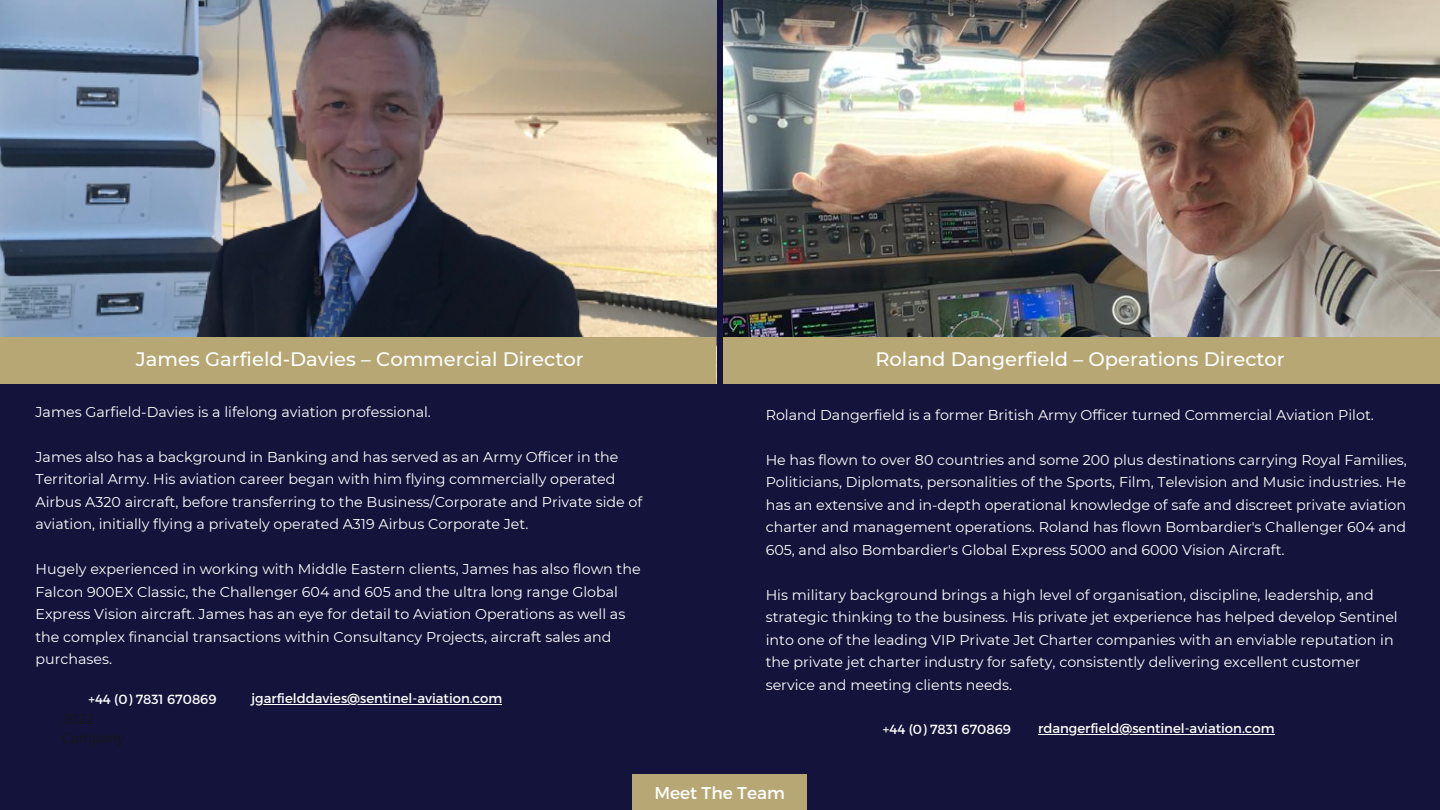
<style>
.page{position:relative;width:1440px;height:810px;background:#13133b}
.page>*{position:absolute;margin:0;border:0;box-sizing:border-box;transform-origin:0 0}
.t1{font:500 19.5px "Montserrat";color:#fff}
.t2{font:17.1px "Montserrat";color:#fff}
.t3{font:14.25px/22.5px "Montserrat";color:#fff}
.t4{font:13.95px "Open Sans";color:#171616}
.t5{font:13.2px "Montserrat";color:#fff}
</style>
<div class="page">
<img style="left:0;top:0;width:717px;height:384px">
<img style="left:723px;top:0;width:717px;height:384px">
<div style="left:633px;top:774px;width:174px;height:36px;background:#b7a775"></div>
<hr style="left:1038px;top:734px;width:236px;height:1px;background:#fff">
<div style="left:0;top:337px;width:716px;height:47px;background:#b7a775"></div>
<div style="left:724px;top:337px;width:716px;height:47px;background:#b7a775"></div>
<hr style="left:251px;top:704px;width:251px;height:1px;background:#fff">
<p class="t1" style="left:136px;top:347px;width:449px">James Garfield-Davies – Commercial Director</p>
<p class="t1" style="left:875px;top:347px;width:411px">Roland Dangerfield – Operations Director</p>
<p class="t3" style="left:36px;top:400px;width:397px">James Garfield-Davies is a lifelong aviation professional.</p>
<p class="t3" style="left:36px;top:445px;width:608px">James also has a background in Banking and has served as an Army Officer in the Territorial Army. His aviation career began with him flying commercially operated Airbus A320 aircraft, before transferring to the Business/Corporate and Private side of aviation, initially flying a privately operated A319 Airbus Corporate Jet.</p>
<p class="t3" style="left:36px;top:558px;width:607px">Hugely experienced in working with Middle Eastern clients, James has also flown the Falcon 900EX Classic, the Challenger 604 and 605 and the ultra long range Global Express Vision aircraft. James has an eye for detail to Aviation Operations as well as the complex financial transactions within Consultancy Projects, aircraft sales and purchases.</p>
<p class="t5" style="left:88px;top:690px;width:130px">+44 (0) 7831 670869</p>
<p class="t5" style="left:251px;top:689px;width:252px">jgarfielddavies@sentinel-aviation.com</p>
<h1 class="t4" style="left:62px;top:709px;width:33px">2022</h1>
<h1 class="t4" style="left:62px;top:728px;width:64px">Company</h1>
<p class="t3" style="left:766px;top:403px;width:610px">Roland Dangerfield is a former British Army Officer turned Commercial Aviation Pilot.</p>
<p class="t3" style="left:766px;top:448px;width:643px;text-align:justify">He has flown to over 80 countries and some 200 plus destinations carrying Royal Families, Politicians, Diplomats, personalities of the Sports, Film, Television and Music industries. He has an extensive and in-depth operational knowledge of safe and discreet private aviation charter and management operations. Roland has flown Bombardier's Challenger 604 and 605, and also Bombardier's Global Express 5000 and 6000 Vision Aircraft.</p>
<p class="t3" style="left:766px;top:583px;width:634px">His military background brings a high level of organisation, discipline, leadership, and strategic thinking to the business. His private jet experience has helped develop Sentinel into one of the leading VIP Private Jet Charter companies with an enviable reputation in the private jet charter industry for safety, consistently delivering excellent customer service and meeting clients needs.</p>
<p class="t5" style="left:883px;top:721px;width:130px">+44 (0) 7831 670869</p>
<p class="t5" style="left:1038px;top:720px;width:238px">rdangerfield@sentinel-aviation.com</p>
<p class="t2" style="left:654px;top:782px;width:132px">Meet The Team</p>
</div>
